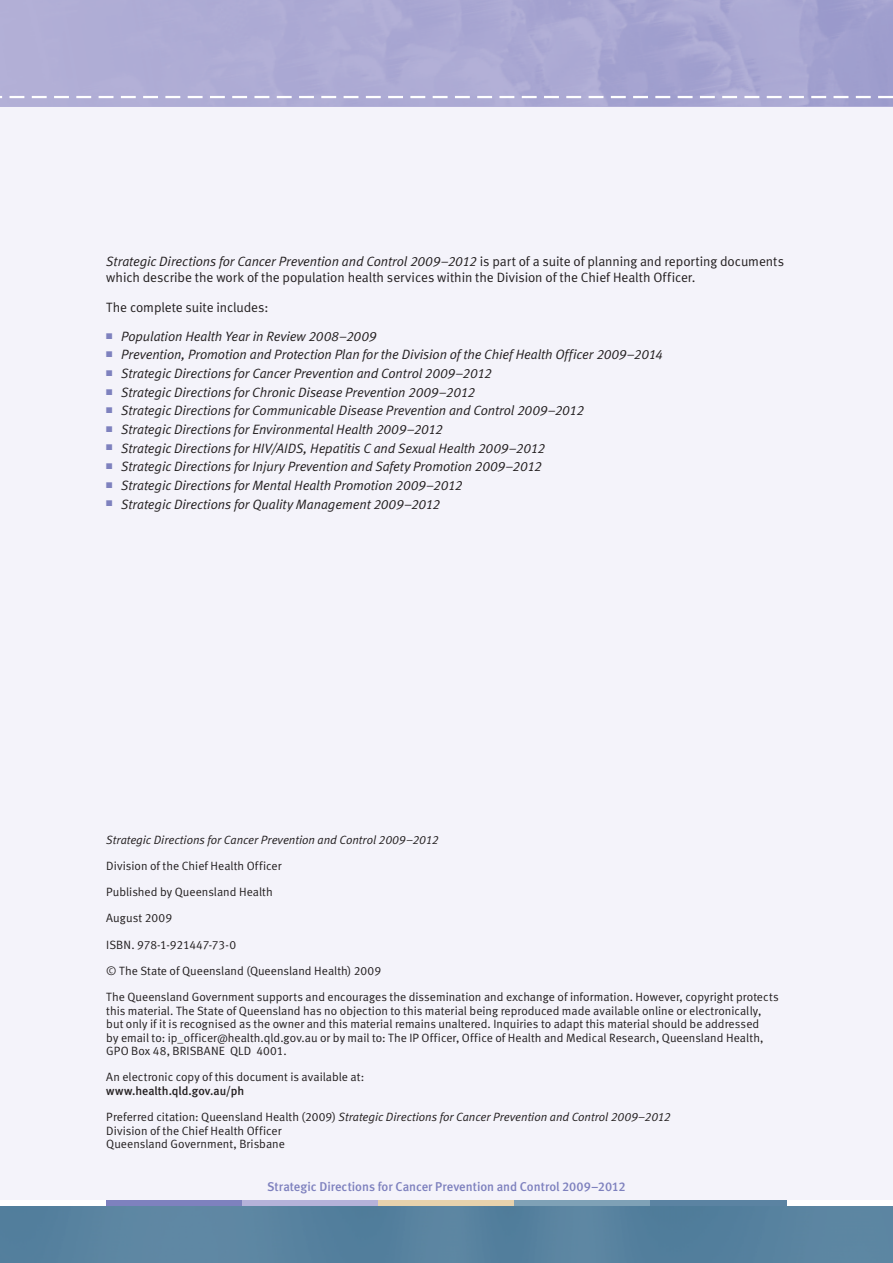
<style>
.page{position:relative;width:893px;height:1263px;background:#f4f3fa}
.page>*{position:absolute;margin:0;border:0;box-sizing:border-box;transform-origin:0 0}
.t1{font:italic 13.5px "Meta Normal LF";letter-spacing:-.01em;color:#231f20}
.t2{font:13.5px/16.5px "Meta Normal LF";letter-spacing:-.005em;color:#231f20}
.t3{font:12.75px "Meta Medium LF";color:#7e81be}
.t4{font:12px/26.2px "Meta Normal LF";color:#231f20}
.t5{font:italic 12px "Meta Normal LF";color:#231f20}
.t6{font:12px "Meta Medium LF";color:#231f20}
.s1{font-style:italic}
</style>
<div class="page">
<div style="left:98px;top:69px;width:223px;height:37px;background:#afadd5"></div>
<img style="left:626px;top:76px;width:181px;height:30px">
<svg style="left:10px;top:96px;width:14px;height:2px"></svg>
<svg style="left:32px;top:96px;width:15px;height:2px"></svg>
<svg style="left:54px;top:96px;width:15px;height:2px"></svg>
<svg style="left:76px;top:96px;width:15px;height:2px"></svg>
<svg style="left:99px;top:96px;width:14px;height:2px"></svg>
<svg style="left:121px;top:96px;width:15px;height:2px"></svg>
<svg style="left:143px;top:96px;width:15px;height:2px"></svg>
<svg style="left:165px;top:96px;width:15px;height:2px"></svg>
<svg style="left:188px;top:96px;width:15px;height:2px"></svg>
<svg style="left:210px;top:96px;width:15px;height:2px"></svg>
<svg style="left:232px;top:96px;width:15px;height:2px"></svg>
<svg style="left:254px;top:96px;width:15px;height:2px"></svg>
<svg style="left:277px;top:96px;width:15px;height:2px"></svg>
<svg style="left:299px;top:96px;width:15px;height:2px"></svg>
<svg style="left:321px;top:96px;width:15px;height:2px"></svg>
<svg style="left:344px;top:96px;width:14px;height:2px"></svg>
<svg style="left:366px;top:96px;width:15px;height:2px"></svg>
<svg style="left:389px;top:96px;width:14px;height:2px"></svg>
<svg style="left:410px;top:96px;width:15px;height:2px"></svg>
<svg style="left:433px;top:96px;width:15px;height:2px"></svg>
<svg style="left:455px;top:96px;width:14px;height:2px"></svg>
<svg style="left:477px;top:96px;width:15px;height:2px"></svg>
<svg style="left:499px;top:96px;width:15px;height:2px"></svg>
<svg style="left:522px;top:96px;width:15px;height:2px"></svg>
<svg style="left:544px;top:96px;width:15px;height:2px"></svg>
<svg style="left:566px;top:96px;width:15px;height:2px"></svg>
<svg style="left:589px;top:96px;width:14px;height:2px"></svg>
<svg style="left:611px;top:96px;width:15px;height:2px"></svg>
<svg style="left:633px;top:96px;width:15px;height:2px"></svg>
<svg style="left:655px;top:96px;width:15px;height:2px"></svg>
<svg style="left:678px;top:96px;width:14px;height:2px"></svg>
<svg style="left:700px;top:96px;width:15px;height:2px"></svg>
<svg style="left:722px;top:96px;width:15px;height:2px"></svg>
<svg style="left:744px;top:96px;width:15px;height:2px"></svg>
<svg style="left:767px;top:96px;width:15px;height:2px"></svg>
<svg style="left:789px;top:96px;width:15px;height:2px"></svg>
<svg style="left:811px;top:96px;width:15px;height:2px"></svg>
<svg style="left:833px;top:96px;width:15px;height:2px"></svg>
<svg style="left:856px;top:96px;width:15px;height:2px"></svg>
<img style="left:0;top:1205px;width:893px;height:58px">
<svg style="left:878px;top:96px;width:15px;height:2px"></svg>
<div style="left:0;top:1200px;width:893px;height:5px;background:#fff"></div>
<div style="left:106px;top:1200px;width:136px;height:5px;background:#7e81be"></div>
<div style="left:242px;top:1200px;width:136px;height:5px;background:#b5b2d9"></div>
<div style="left:378px;top:1200px;width:136px;height:5px;background:#e7d2ad"></div>
<div style="left:514px;top:1200px;width:137px;height:5px;background:#7fa1b6"></div>
<div style="left:651px;top:1200px;width:136px;height:5px;background:#5b83a2"></div>
<p class="t2" style="left:106px;top:254px;width:679px"><span class="s1">Strategic Directions for Cancer Prevention and Control 2009–2012</span> is part of a suite of planning and reporting documents which describe the work of the population health services within the Division of the Chief Health Officer.</p>
<p class="t2" style="left:106px;top:300px;width:164px">The complete suite includes:</p>
<p class="t1" style="left:106px;top:331px;width:271px"><sup>■</sup> Population Health Year in Review 2008–2009</p>
<p class="t1" style="left:106px;top:350px;width:558px"><sup>■</sup> Prevention, Promotion and Protection Plan for the Division of the Chief Health Officer 2009–2014</p>
<p class="t1" style="left:106px;top:368px;width:387px"><sup>■</sup> Strategic Directions for Cancer Prevention and Control 2009–2012</p>
<p class="t1" style="left:106px;top:387px;width:370px"><sup>■</sup> Strategic Directions for Chronic Disease Prevention 2009–2012</p>
<p class="t1" style="left:106px;top:406px;width:479px"><sup>■</sup> Strategic Directions for Communicable Disease Prevention and Control 2009–2012</p>
<p class="t1" style="left:106px;top:424px;width:338px"><sup>■</sup> Strategic Directions for Environmental Health 2009–2012</p>
<p class="t1" style="left:106px;top:443px;width:440px"><sup>■</sup> Strategic Directions for HIV/AIDS, Hepatitis C and Sexual Health 2009–2012</p>
<p class="t1" style="left:106px;top:462px;width:437px"><sup>■</sup> Strategic Directions for Injury Prevention and Safety Promotion 2009–2012</p>
<p class="t1" style="left:106px;top:480px;width:358px"><sup>■</sup> Strategic Directions for Mental Health Promotion 2009–2012</p>
<p class="t1" style="left:106px;top:499px;width:335px"><sup>■</sup> Strategic Directions for Quality Management 2009–2012</p>
<p class="t5" style="left:106px;top:835px;width:334px">Strategic Directions for Cancer Prevention and Control 2009–2012</p>
<p class="t4" style="left:106px;top:854px;width:674px">Division of the Chief Health Officer<br>Published by Queensland Health<br>August 2009<br>ISBN. 978-1-921447-73-0<br>© The State of Queensland (Queensland Health) 2009<br>The Queensland Government supports and encourages the dissemination and exchange of information. However, copyright protects</p>
<p class="t4" style="left:106px;top:1005px;width:659px;line-height:13.5px">this material. The State of Queensland has no objection to this material being reproduced made available online or electronically, but only if it is recognised as the owner and this material remains unaltered. Inquiries to adapt this material should be addressed by email to: ip_officer@health.qld.gov.au or by mail to: The IP Officer, Office of Health and Medical Research, Queensland Health, GPO Box 48, BRISBANE QLD 4001.</p>
<p class="t4" style="left:106px;top:1065px;width:259px">An electronic copy of this document is available at:</p>
<p class="t6" style="left:106px;top:1086px;width:139px">www.health.qld.gov.au/ph</p>
<p class="t4" style="left:106px;top:1111px;width:566px;line-height:13.5px">Preferred citation: Queensland Health (2009) <span class="s1">Strategic Directions for Cancer Prevention and Control 2009–2012<br></span>Division of the Chief Health Officer<br>Queensland Government, Brisbane</p>
<p class="t3" style="left:267px;top:1182px;width:360px">Strategic Directions for Cancer Prevention and Control 2009–2012</p>
</div>
